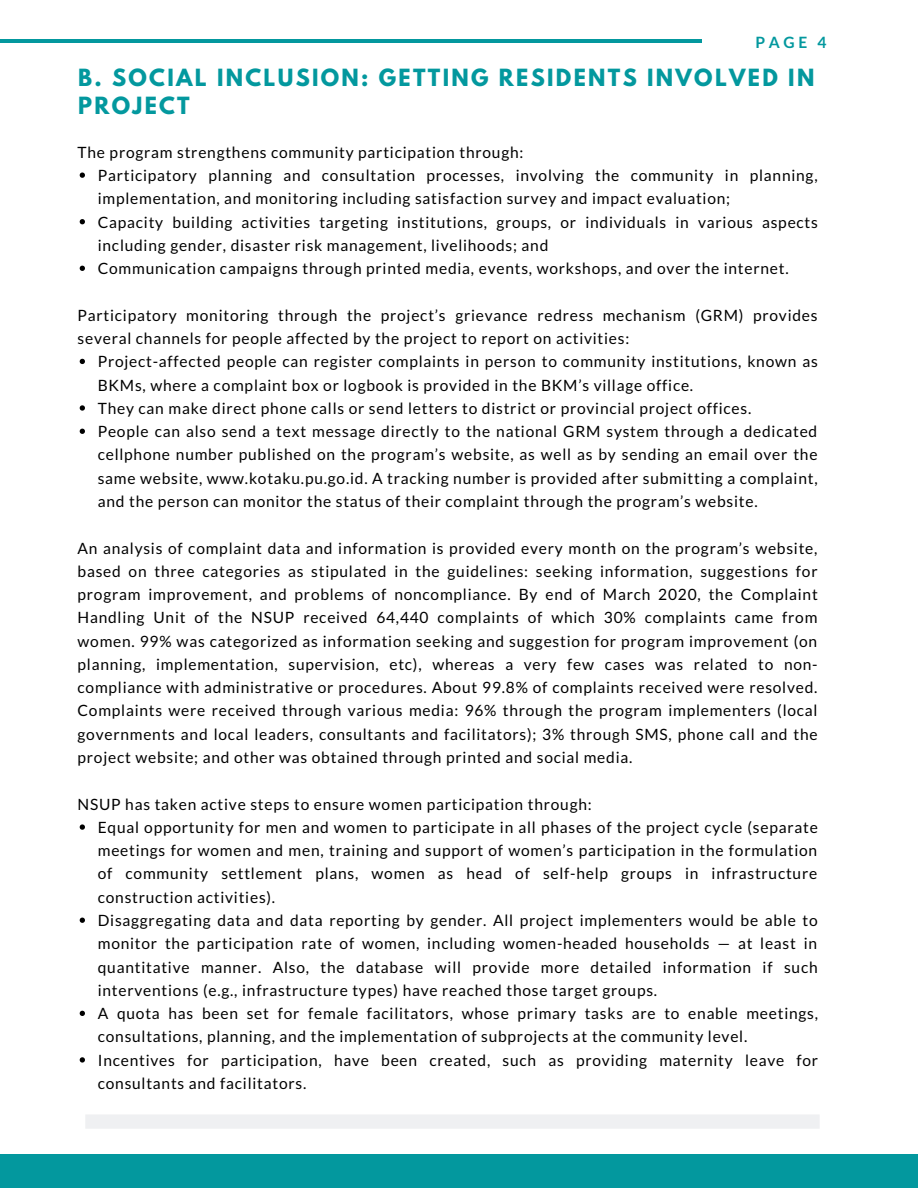
<style>
.page{position:relative;width:918px;height:1188px;background:#fff}
.page>*{position:absolute;margin:0;border:0;box-sizing:border-box;transform-origin:0 0}
.t1{font:700 21px/28.5px "League Spartan";letter-spacing:.11em;color:#03989e}
.t2{font:15.6px/23.2px "Lato";letter-spacing:.05em;color:#000}
.t3{font:700 15.6px "Lato";color:#03989e}
</style>
<div class="page">
<hr style="left:0;top:40px;width:702px;height:3px;background:#03989e">
<div style="left:0;top:1155px;width:918px;height:33px;background:#03989e"></div>
<div style="left:85px;top:1115px;width:735px;height:14px;background:#eff0f2"></div>
<svg style="left:80px;top:173px;width:5px;height:5px"></svg>
<svg style="left:80px;top:219px;width:5px;height:5px"></svg>
<svg style="left:80px;top:266px;width:5px;height:5px"></svg>
<svg style="left:80px;top:359px;width:5px;height:5px"></svg>
<svg style="left:80px;top:405px;width:5px;height:6px"></svg>
<svg style="left:80px;top:429px;width:5px;height:5px"></svg>
<svg style="left:80px;top:824px;width:5px;height:6px"></svg>
<svg style="left:80px;top:918px;width:5px;height:5px"></svg>
<svg style="left:80px;top:1011px;width:5px;height:5px"></svg>
<svg style="left:80px;top:1057px;width:5px;height:6px"></svg>
<p class="t3" style="left:756px;top:32px;width:72px">PAGE 4</p>
<h1 class="t1" style="left:78px;top:66px;width:738px">B. SOCIAL INCLUSION: GETTING RESIDENTS INVOLVED IN<br>PROJECT</h1>
<p class="t2" style="left:78px;top:140px;width:447px">The program strengthens community participation through:</p>
<p class="t2" style="left:98px;top:163px;width:722px">Participatory planning and consultation processes, involving the community in planning, implementation, and monitoring including satisfaction survey and impact evaluation;<br>Capacity building activities targeting institutions, groups, or individuals in various aspects including gender, disaster risk management, livelihoods; and<br>Communication campaigns through printed media, events, workshops, and over the internet.</p>
<p class="t2" style="left:78px;top:303px;width:742px">Participatory monitoring through the project’s grievance redress mechanism (GRM) provides several channels for people affected by the project to report on activities:</p>
<p class="t2" style="left:98px;top:350px;width:722px">Project-affected people can register complaints in person to community institutions, known as BKMs, where a complaint box or logbook is provided in the BKM’s village office.<br>They can make direct phone calls or send letters to district or provincial project offices.<br>People can also send a text message directly to the national GRM system through a dedicated cellphone number published on the program’s website, as well as by sending an email over the same website, www.kotaku.pu.go.id. A tracking number is provided after submitting a complaint, and the person can monitor the status of their complaint through the program’s website.</p>
<p class="t2" style="left:78px;top:536px;width:742px;text-align:justify">An analysis of complaint data and information is provided every month on the program’s website, based on three categories as stipulated in the guidelines: seeking information, suggestions for program improvement, and problems of noncompliance. By end of March 2020, the Complaint Handling Unit of the NSUP received 64,440 complaints of which 30% complaints came from women. 99% was categorized as information seeking and suggestion for program improvement (on planning, implementation, supervision, etc), whereas a very few cases was related to non&shy;compliance with administrative or procedures. About 99.8% of complaints received were resolved.<br>Complaints were received through various media: 96% through the program implementers (local governments and local leaders, consultants and facilitators); 3% through SMS, phone call and the project website; and other was obtained through printed and social media.</p>
<p class="t2" style="left:78px;top:792px;width:516px">NSUP has taken active steps to ensure women participation through:</p>
<p class="t2" style="left:98px;top:815px;width:722px">Equal opportunity for men and women to participate in all phases of the project cycle (separate meetings for women and men, training and support of women’s participation in the formulation of community settlement plans, women as head of self-help groups in infrastructure construction activities).<br>Disaggregating data and data reporting by gender. All project implementers would be able to monitor the participation rate of women, including women-headed households — at least in quantitative manner. Also, the database will provide more detailed information if such interventions (e.g., infrastructure types) have reached those target groups.<br>A quota has been set for female facilitators, whose primary tasks are to enable meetings, consultations, planning, and the implementation of subprojects at the community level.<br>Incentives for participation, have been created, such as providing maternity leave for consultants and facilitators.</p>
</div>
